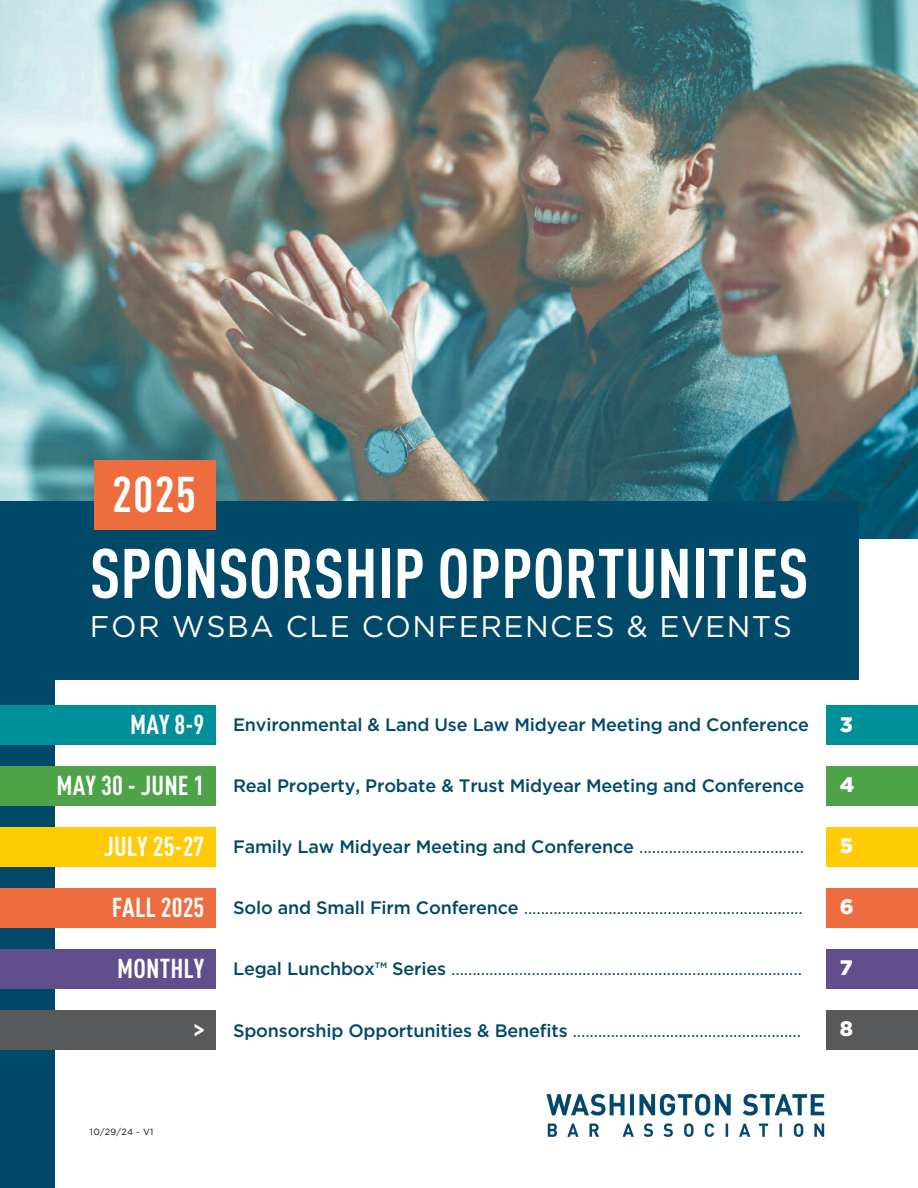
<style>
.page{position:relative;width:918px;height:1188px;background:#fff}
.page>*{position:absolute;margin:0;border:0;box-sizing:border-box;transform-origin:0 0}
.t1{font:700 condensed 69px "DINOT";color:#fff}
.t2{font:700 condensed 49.5px "DINOT";color:#fff}
.t3{font:30px "Gotham";letter-spacing:.05em;color:#fff}
.t4{font:700 condensed 27px "DINOT";letter-spacing:.005em;color:#fff}
.t5{font:900 21px "Gotham";color:#fff}
.t6{font:18px "Gotham";color:#004969}
.t7{font:500 18px "Gotham";letter-spacing:-.01em;color:#004969}
.t8{font:9px "Gotham";letter-spacing:.03em;color:#0c100f}
.s1{font-weight:500}
</style>
<div class="page">
<div style="left:0;top:0;width:55px;height:1188px;background:#004969"></div>
<img style="left:0;top:0;width:918px;height:538px">
<div style="left:0;top:501px;width:858px;height:178px;background:#004969"></div>
<div style="left:0;top:706px;width:216px;height:39px;background:#00909a"></div>
<div style="left:0;top:766px;width:216px;height:40px;background:#4ea247"></div>
<div style="left:0;top:827px;width:216px;height:40px;background:#ffcb05"></div>
<div style="left:0;top:888px;width:216px;height:40px;background:#ed6d3e"></div>
<div style="left:0;top:949px;width:216px;height:39px;background:#604e8d"></div>
<div style="left:0;top:1010px;width:216px;height:39px;background:#58595b"></div>
<div style="left:826px;top:706px;width:92px;height:39px;background:#00909a"></div>
<div style="left:826px;top:766px;width:92px;height:40px;background:#4ea247"></div>
<div style="left:826px;top:827px;width:92px;height:40px;background:#ffcb05"></div>
<div style="left:826px;top:888px;width:92px;height:40px;background:#ed6d3e"></div>
<div style="left:826px;top:949px;width:92px;height:39px;background:#604e8d"></div>
<div style="left:826px;top:1010px;width:92px;height:39px;background:#58595b"></div>
<img style="left:546px;top:1093px;width:279px;height:44px">
<div style="left:94px;top:460px;width:122px;height:69px;background:#ed6d3e"></div>
<p class="t2" style="left:112px;top:461px;width:85px">2025</p>
<p class="t1" style="left:90px;top:526px;width:720px">SPONSORSHIP OPPORTUNITIES</p>
<p class="t3" style="left:90px;top:613px;width:704px">FOR WSBA CLE CONFERENCES &amp; EVENTS</p>
<h2 class="t4" style="left:130px;top:706px;width:76px">MAY 8-9</h2>
<h3 class="t7" style="left:233px;top:716px;width:578px">Environmental &amp; Land Use Law Midyear Meeting and Conference</h3>
<h3 class="t5" style="left:840px;top:711px;width:15px">3</h3>
<p class="t4" style="left:57px;top:767px;width:149px">MAY 30 - JUNE 1</p>
<p class="t7" style="left:233px;top:777px;width:573px">Real Property, Probate &amp; Trust Midyear Meeting and Conference</p>
<h4 class="t5" style="left:840px;top:772px;width:16px">4</h4>
<h4 class="t4" style="left:103px;top:828px;width:103px">JULY 25-27</h4>
<h4 class="t6" style="left:233px;top:838px;width:573px"><span class="s1">Family Law Midyear Meeting and Conference</span> .......................................</h4>
<h3 class="t5" style="left:840px;top:833px;width:15px">5</h3>
<p class="t4" style="left:112px;top:889px;width:94px">FALL 2025</p>
<h3 class="t6" style="left:233px;top:900px;width:571px"><span class="s1">Solo and Small Firm Conference</span> ..................................................................</h3>
<h3 class="t5" style="left:840px;top:894px;width:15px">6</h3>
<p class="t4" style="left:117px;top:950px;width:89px">MONTHLY</p>
<p class="t6" style="left:233px;top:961px;width:571px"><span class="s1">Legal Lunchbox™ Series</span> ...................................................................................</p>
<p class="t5" style="left:840px;top:955px;width:14px">7</p>
<h4 class="t4" style="left:194px;top:1010px;width:12px">&gt;</h4>
<h4 class="t6" style="left:233px;top:1022px;width:570px"><span class="s1">Sponsorship Opportunities &amp; Benefits</span> ......................................................</h4>
<h4 class="t5" style="left:840px;top:1016px;width:15px">8</h4>
<p class="t8" style="left:90px;top:1128px;width:65px">10/29/24 - V1</p>
</div>
